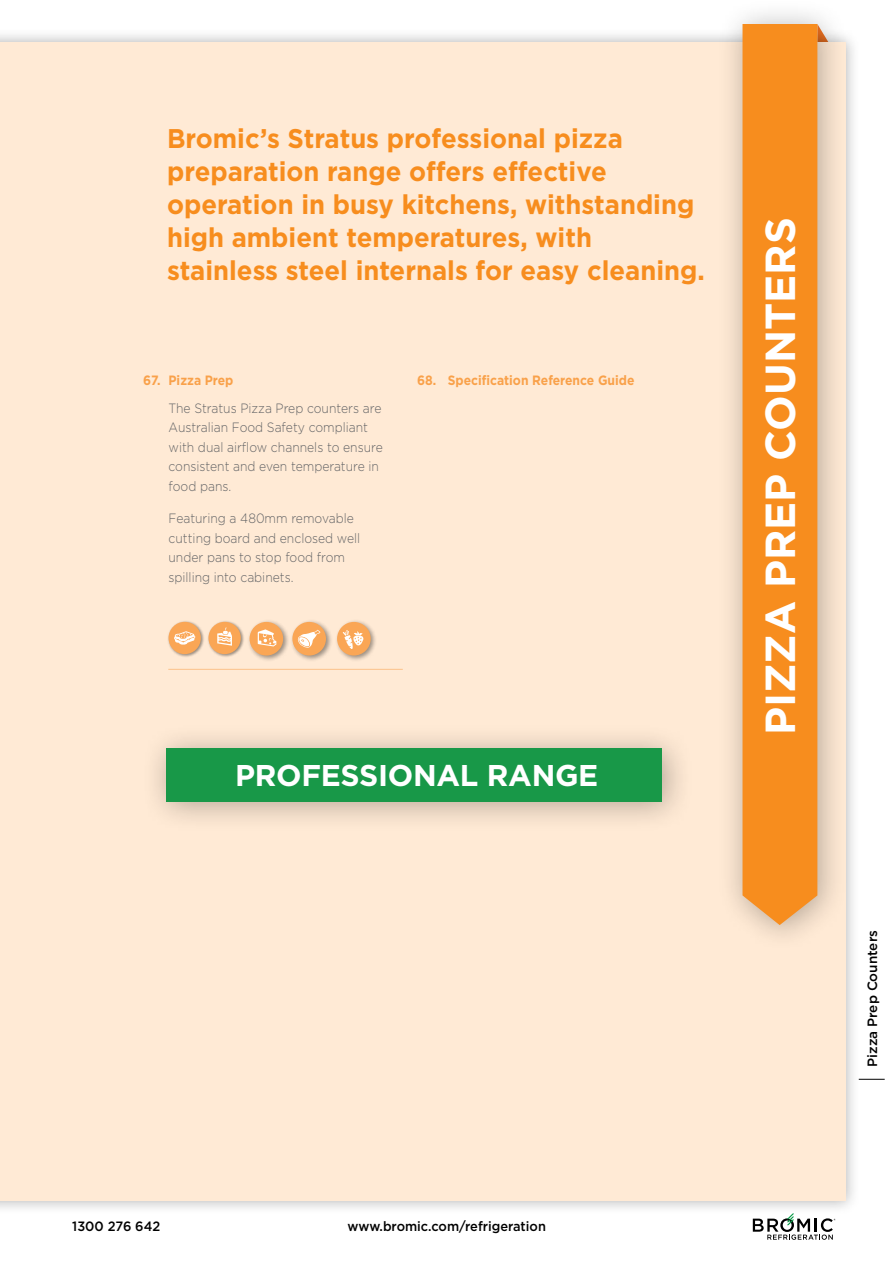
<style>
.page{position:relative;width:893px;height:1263px;background:#fff}
.page>*{position:absolute;margin:0;border:0;box-sizing:border-box;transform-origin:0 0}
.t1{font:700 42px "Gotham";color:#fff}
.t2{font:700 30px "Gotham";letter-spacing:-.01em;color:#fff}
.t3{font:700 27px/33px "Gotham";color:#f78d1e;scale:.95 1}
.t4{font:300 13.5px/19.5px "Gotham";color:#636466;scale:.9 1}
.t5{font:700 13.5px "Gotham";color:#f9a14a;scale:.9 1}
.t6{font:500 13.5px "Gotham";color:#000;scale:.95 1}
.t7{font:500 13.5px "Gotham";color:#000}
</style>
<div class="page">
<svg style="left:753px;top:1215px;width:82px;height:25px"></svg>
<div style="left:0;top:28px;width:860px;height:1187px;background:#000;opacity:.3"></div>
<div style="left:0;top:43px;width:846px;height:1158px;background:#ffead5"></div>
<div style="left:717px;top:0;width:131px;height:953px;background:#000;opacity:.3"></div>
<div style="left:742px;top:24px;width:75px;height:901px;background:#f78d1e"></div>
<svg style="left:859px;top:1079px;width:26px;height:1px"></svg>
<div style="left:207px;top:620px;width:37px;height:38px;background:#000;opacity:.4"></div>
<div style="left:208px;top:622px;width:33px;height:32px;background:#faa655;border-radius:50%"></div>
<svg style="left:217px;top:627px;width:15px;height:19px"></svg>
<div style="left:167px;top:620px;width:37px;height:38px;background:#000;opacity:.4"></div>
<div style="left:169px;top:622px;width:32px;height:32px;background:#faa655;border-radius:50%"></div>
<svg style="left:174px;top:631px;width:22px;height:14px"></svg>
<hr style="left:168px;top:669px;width:235px;height:1px;background:#faa655">
<div style="left:335px;top:620px;width:42px;height:42px;background:#000;opacity:.4"></div>
<div style="left:337px;top:622px;width:34px;height:33px;background:#faa655;border-radius:50%"></div>
<svg style="left:343px;top:630px;width:21px;height:19px"></svg>
<div style="left:247px;top:620px;width:43px;height:42px;background:#000;opacity:.4"></div>
<div style="left:250px;top:622px;width:33px;height:33px;background:#faa655;border-radius:50%"></div>
<svg style="left:258px;top:629px;width:18px;height:17px"></svg>
<div style="left:290px;top:620px;width:43px;height:42px;background:#000;opacity:.4"></div>
<div style="left:292px;top:622px;width:34px;height:33px;background:#faa655;border-radius:50%"></div>
<svg style="left:298px;top:630px;width:22px;height:18px"></svg>
<div style="left:141px;top:723px;width:553px;height:110px;background:#000;opacity:.3"></div>
<div style="left:167px;top:748px;width:495px;height:53px;background:#189848"></div>
<h3 class="t3" style="left:167px;top:121px;width:567px">Bromic’s Stratus professional pizza preparation range offers effective operation in busy kitchens, withstanding high ambient temperatures, with stainless steel internals for easy cleaning.</h3>
<p class="t5" style="left:143px;top:371px;width:21px">67.</p>
<p class="t5" style="left:417px;top:371px;width:243px">68. Specification Reference Guide</p>
<p class="t5" style="left:169px;top:371px;width:74px">Pizza Prep</p>
<p class="t4" style="left:169px;top:398px;width:240px">The Stratus Pizza Prep counters are<br>Australian Food Safety compliant with dual airflow channels to ensure consistent and even temperature in food pans.</p>
<p class="t4" style="left:169px;top:508px;width:215px">Featuring a 480mm removable cutting board and enclosed well under pans to stop food from spilling into cabinets.</p>
<h2 class="t2" style="left:235px;top:756px;width:365px">PROFESSIONAL RANGE</h2>
<h1 class="t1" style="left:752px;top:735px;width:519px;rotate:-90deg">PIZZA PREP COUNTERS</h1>
<p class="t6" style="left:72px;top:1218px;width:94px">1300 276 642</p>
<p class="t6" style="left:348px;top:1218px;width:210px">www.bromic.com/refrigeration</p>
<p class="t7" style="left:863px;top:1067px;width:138px;rotate:-90deg">Pizza Prep Counters</p>
</div>
